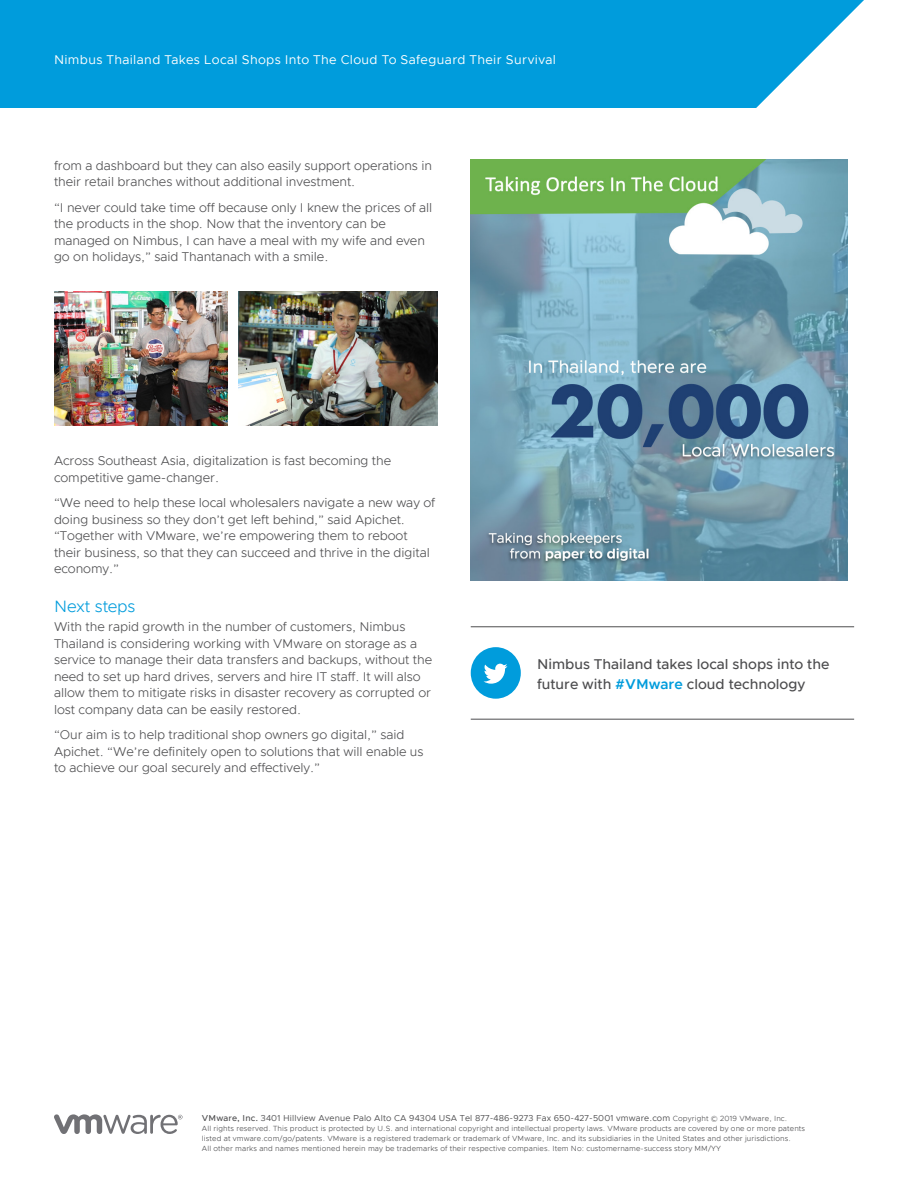
<style>
.page{position:relative;width:918px;height:1188px;background:#fff}
.page>*{position:absolute;margin:0;border:0;box-sizing:border-box;transform-origin:0 0}
.t1{font:300 16.5px "Metropolis";letter-spacing:-.01em;color:#009cdc}
.t2{font:500 14.25px/19.5px "Metropolis";color:#4d4d4f}
.t3{font:300 12.75px/16.5px "Metropolis";letter-spacing:-.005em;color:#4d4d4f}
.t4{font:12.75px "Metropolis";letter-spacing:.025em;color:#fff}
.t5{font:8.7px "Metropolis";letter-spacing:.015em;color:#4d4d4f}
.t6{font:300 7.5px/9.8px "Metropolis";letter-spacing:.015em;color:#4d4d4f}
.s1{font-weight:600;color:#009cdc}
.s2{font-weight:500}
.s3{font-weight:300;font-size:7.5px}
</style>
<div class="page">
<svg style="left:54px;top:1114px;width:129px;height:20px"></svg>
<div style="left:0;top:0;width:864px;height:108px;background:#009cdc"></div>
<div style="left:471px;top:647px;width:50px;height:52px;background:#009cdc;border-radius:50%"></div>
<svg style="left:484px;top:664px;width:23px;height:20px"></svg>
<hr style="left:471px;top:626px;width:383px;height:1px;background:#4d4d4f">
<hr style="left:471px;top:719px;width:383px;height:1px;background:#4d4d4f">
<img style="left:54px;top:291px;width:174px;height:134px">
<img style="left:239px;top:291px;width:198px;height:134px">
<img style="left:471px;top:160px;width:377px;height:421px">
<p class="t4" style="left:54px;top:52px;width:504px">Nimbus Thailand Takes Local Shops Into The Cloud To Safeguard Their Survival</p>
<p class="t3" style="left:54px;top:157px;width:380px">from a dashboard but they can also easily support operations in their retail branches without additional investment.</p>
<p class="t3" style="left:54px;top:199px;width:380px">“I never could take time off because only I knew the prices of all the products in the shop. Now that the inventory can be managed on Nimbus, I can have a meal with my wife and even go on holidays,” said Thantanach with a smile.</p>
<p class="t3" style="left:54px;top:453px;width:339px">Across Southeast Asia, digitalization is fast becoming the competitive game-changer.</p>
<p class="t3" style="left:54px;top:495px;width:383px">“We need to help these local wholesalers navigate a new way of doing business so they don’t get left behind,” said Apichet. “Together with VMware, we’re empowering them to reboot their business, so that they can succeed and thrive in the digital economy.”</p>
<p class="t1" style="left:54px;top:597px;width:83px">Next steps</p>
<p class="t3" style="left:54px;top:618px;width:380px">With the rapid growth in the number of customers, Nimbus Thailand is considering working with VMware on storage as a service to manage their data transfers and backups, without the need to set up hard drives, servers and hire IT staff. It will also allow them to mitigate risks in disaster recovery as corrupted or lost company data can be easily restored.</p>
<p class="t3" style="left:54px;top:726px;width:371px">“Our aim is to help traditional shop owners go digital,” said<br>Apichet. “We’re definitely open to solutions that will enable us to achieve our goal securely and effectively.”</p>
<p class="t2" style="left:537px;top:655px;width:294px">Nimbus Thailand takes local shops into the future with <span class="s1">#VMware</span> cloud technology</p>
<p class="t5" style="left:202px;top:1113px;width:587px"><span class="s2">VMware, Inc.</span> 3401 Hillview Avenue Palo Alto CA 94304 USA Tel 877-486-9273 Fax 650-427-5001 vmware.com <span class="s3">Copyright © 2019 VMware, Inc.</span></p>
<p class="t6" style="left:202px;top:1124px;width:605px">All rights reserved. This product is protected by U.S. and international copyright and intellectual property laws. VMware products are covered by one or more patents listed at vmware.com/go/patents. VMware is a registered trademark or trademark of VMware, Inc. and its subsidiaries in the United States and other jurisdictions.<br>All other marks and names mentioned herein may be trademarks of their respective companies. Item No: customername-success story MM/YY</p>
</div>
